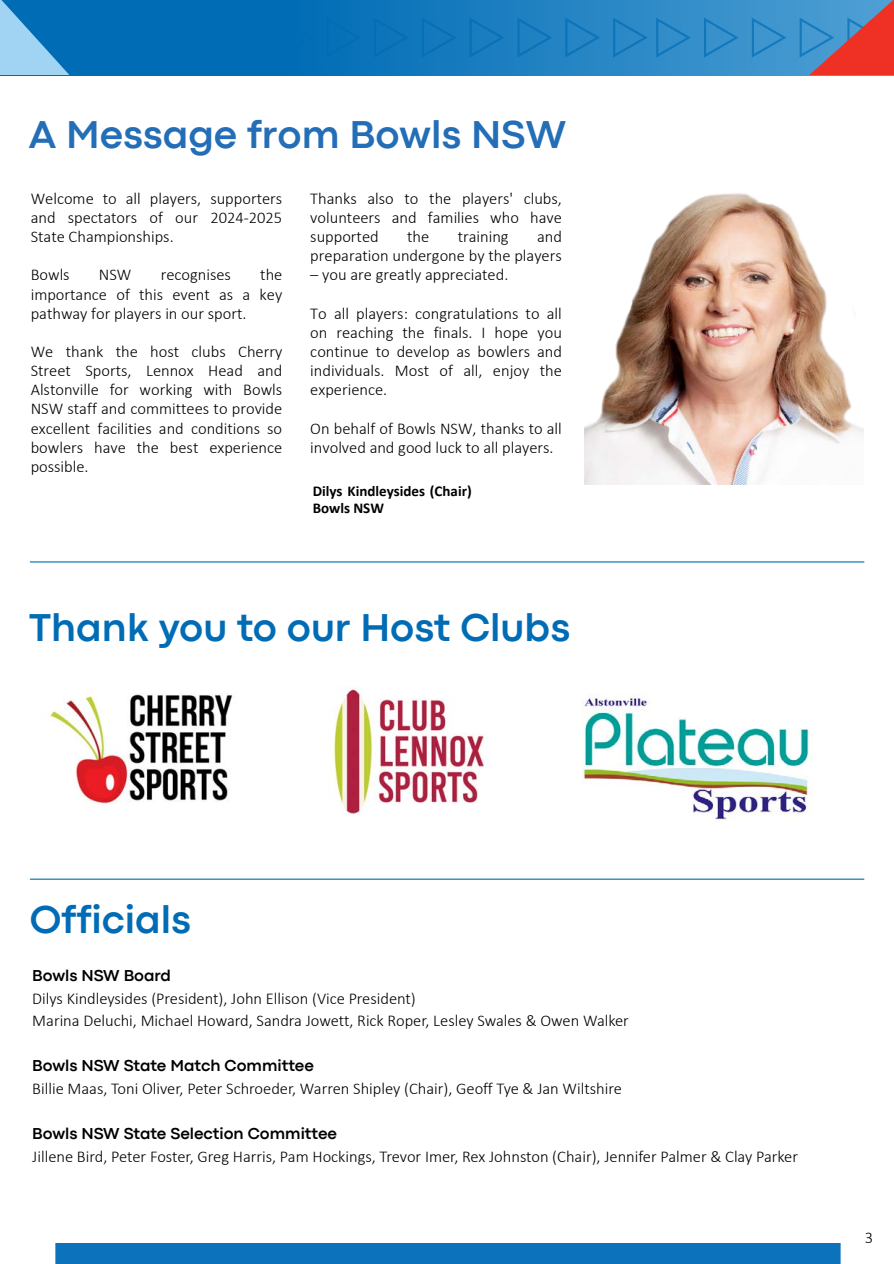
<style>
.page{position:relative;width:894px;height:1264px;background:#fff}
.page>*{position:absolute;margin:0;border:0;box-sizing:border-box;transform-origin:0 0}
.t1{font:700 40.5px "Codec Pro";color:#006cb5}
.t2{font:700 40.5px "Codec Pro";color:#236eb7}
.t3{font:300 16.5px/19.2px "Calibri";color:#000;text-align:justify}
.t4{font:700 16.5px "Codec Pro";color:#000}
.t5{font:700 15px/16.8px "Calibri";color:#000}
</style>
<div class="page">
<div style="left:55px;top:1243px;width:784px;height:19px;background:#0c72bb"></div>
<img style="left:584px;top:193px;width:279px;height:291px">
<svg style="left:70px;top:0;width:738px;height:75px;fill:#0871b8"></svg>
<svg style="left:0;top:0;width:70px;height:75px"></svg>
<svg style="left:230px;top:18px;width:417px;height:40px"></svg>
<svg style="left:656px;top:18px;width:152px;height:40px"></svg>
<svg style="left:808px;top:0;width:85px;height:75px"></svg>
<img style="left:48px;top:691px;width:185px;height:113px">
<img style="left:334px;top:689px;width:152px;height:125px">
<img style="left:582px;top:694px;width:229px;height:127px">
<hr style="left:30px;top:561px;width:834px;height:1px;background:#006cb5">
<hr style="left:30px;top:878px;width:834px;height:1px;background:#006cb5">
<p class="t2" style="left:29px;top:120px;width:538px">A Message from Bowls NSW</p>
<p class="t3" style="left:31px;top:190px;width:253px">Welcome to all players, supporters and spectators of our 2024-2025<br>State Championships.</p>
<p class="t3" style="left:31px;top:267px;width:40px">Bowls</p>
<p class="t3" style="left:99px;top:267px;width:34px">NSW</p>
<p class="t3" style="left:161px;top:267px;width:72px">recognises</p>
<p class="t3" style="left:31px;top:267px;width:253px;text-indent:229px">the importance of this event as a key pathway for players in our sport.</p>
<p class="t3" style="left:31px;top:343px;width:253px">We thank the host clubs Cherry Street Sports, Lennox Head and Alstonville for working with Bowls NSW staff and committees to provide excellent facilities and conditions so bowlers have the best experience possible.</p>
<h1 class="t3" style="left:310px;top:190px;width:253px">Thanks also to the players' clubs, volunteers and families who have supported</h1>
<h1 class="t3" style="left:407px;top:228px;width:24px">the</h1>
<h1 class="t3" style="left:457px;top:228px;width:52px">training</h1>
<h1 class="t3" style="left:310px;top:228px;width:253px;text-align:right">and<br>preparation undergone by the players</h1>
<h1 class="t3" style="left:310px;top:267px;width:199px">– you are greatly appreciated.</h1>
<p class="t3" style="left:310px;top:305px;width:253px">To all players: congratulations to all on reaching the finals. I hope you continue to develop as bowlers and individuals. Most of all, enjoy the experience.</p>
<p class="t3" style="left:310px;top:420px;width:253px">On behalf of Bowls NSW, thanks to all involved and good luck to all players.</p>
<p class="t5" style="left:312px;top:483px;width:160px">Dilys Kindleysides (Chair)<br>Bowls NSW</p>
<p class="t1" style="left:29px;top:612px;width:542px">Thank you to our Host Clubs</p>
<p class="t1" style="left:30px;top:905px;width:163px">Officials</p>
<h2 class="t4" style="left:32px;top:970px;width:140px">Bowls NSW Board</h2>
<p class="t3" style="left:32px;top:990px;width:385px">Dilys Kindleysides (President), John Ellison (Vice President)</p>
<h1 class="t3" style="left:32px;top:1012px;width:598px">Marina Deluchi, Michael Howard, Sandra Jowett, Rick Roper, Lesley Swales &amp; Owen Walker</h1>
<p class="t4" style="left:32px;top:1060px;width:283px">Bowls NSW State Match Committee</p>
<p class="t3" style="left:32px;top:1080px;width:591px">Billie Maas, Toni Oliver, Peter Schroeder, Warren Shipley (Chair), Geoff Tye &amp; Jan Wiltshire</p>
<p class="t4" style="left:32px;top:1127px;width:306px">Bowls NSW State Selection Committee</p>
<p class="t3" style="left:32px;top:1147px;width:767px">Jillene Bird, Peter Foster, Greg Harris, Pam Hockings, Trevor Imer, Rex Johnston (Chair), Jennifer Palmer &amp; Clay Parker</p>
<p class="t3" style="left:864px;top:1229px;width:10px">3</p>
</div>
